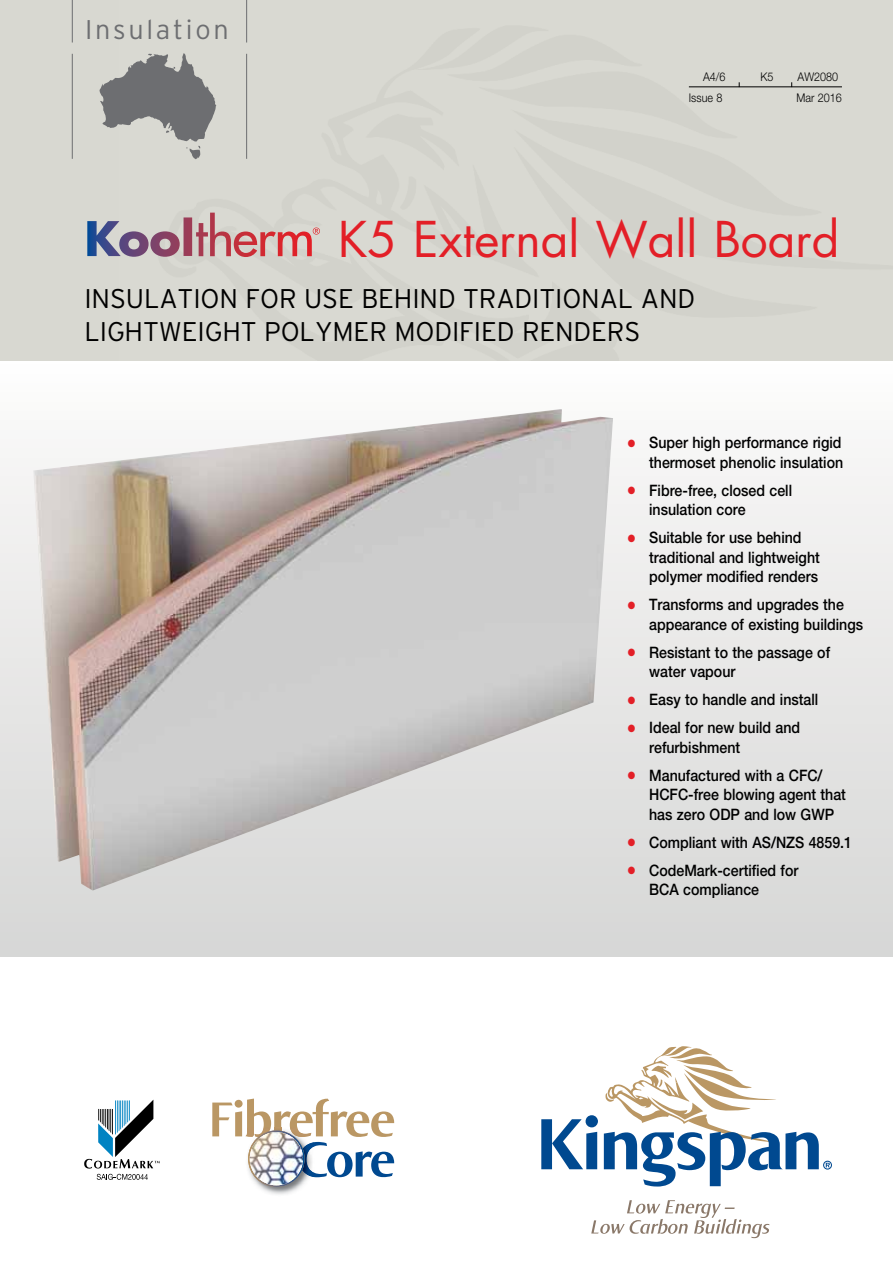
<style>
.page{position:relative;width:893px;height:1263px;background:#fff}
.page>*{position:absolute;margin:0;border:0;box-sizing:border-box;transform-origin:0 0}
.t1{font:48px "Futura";color:#e31f27}
.t2{font:300 27px/33px "Interstate";letter-spacing:-.005em;color:#000}
.t3{font:300 27px "Interstate";letter-spacing:.1em;color:#6d6e71}
.t4{font:500 15.75px/19.5px "Helvetica Neue";color:#000;scale:.9 1}
.t5{font:300 12px "Helvetica Neue";color:#000;scale:.9 1}
.s1{color:#e31f27}
</style>
<div class="page">
<div style="left:0;top:0;width:893px;height:361px;background:#d8d8d1"></div>
<div style="left:0;top:361px;width:893px;height:596px;background:linear-gradient(to bottom,#fcfcfb,#d6d6d5)"></div>
<hr style="left:689px;top:87px;width:153px;height:1px;background:#000">
<hr style="left:72px;top:0;width:1px;height:43px;background:#6d6e71">
<hr style="left:246px;top:0;width:1px;height:43px;background:#6d6e71">
<svg style="left:591px;top:1200px;width:178px;height:38px"></svg>
<div style="left:586px;top:1115px;width:12px;height:12px;background:#004990;border-radius:50%"></div>
<svg style="left:541px;top:1119px;width:56px;height:50px"></svg>
<svg style="left:604px;top:1046px;width:228px;height:140px"></svg>
<hr style="left:72px;top:54px;width:1px;height:105px;background:#6d6e71">
<hr style="left:246px;top:54px;width:1px;height:105px;background:#6d6e71">
<svg style="left:99px;top:53px;width:117px;height:106px"></svg>
<img style="left:33px;top:409px;width:580px;height:481px">
<svg style="left:87px;top:213px;width:233px;height:44px"></svg>
<svg style="left:84px;top:1099px;width:76px;height:69px"></svg>
<svg style="left:97px;top:1174px;width:51px;height:6px"></svg>
<img style="left:259px;top:1187px;width:41px;height:8px">
<svg style="left:212px;top:1098px;width:182px;height:89px"></svg>
<img style="left:250px;top:1132px;width:53px;height:53px">
<h2 class="t3" style="left:85px;top:14px;width:145px">Insulation</h2>
<p class="t5" style="left:703px;top:69px;width:26px">A4/6</p>
<p class="t5" style="left:760px;top:69px;width:16px">K5</p>
<p class="t5" style="left:798px;top:69px;width:47px">AW2080</p>
<p class="t5" style="left:689px;top:90px;width:39px">Issue 8</p>
<p class="t5" style="left:797px;top:90px;width:52px">Mar 2016</p>
<h1 class="t1" style="left:338px;top:206px;width:503px">K5 External Wall Board</h1>
<h2 class="t2" style="left:84px;top:282px;width:612px">INSULATION FOR USE BEHIND TRADITIONAL AND<br>LIGHTWEIGHT POLYMER MODIFIED RENDERS</h2>
<p class="t4" style="left:628px;top:433px;width:241px;text-align:right"><span class="s1">●</span> Super high performance rigid thermoset phenolic insulation</p>
<p class="t4" style="left:649px;top:480px;width:160px;text-indent:-21px"><span class="s1">●</span> Fibre-free, closed cell insulation core</p>
<p class="t4" style="left:649px;top:528px;width:191px;text-indent:-21px"><span class="s1">●</span> Suitable for use behind traditional and lightweight polymer modified renders</p>
<p class="t4" style="left:649px;top:595px;width:239px;text-indent:-21px"><span class="s1">●</span> Transforms and upgrades the appearance of existing buildings</p>
<p class="t4" style="left:649px;top:642px;width:203px;text-indent:-21px"><span class="s1">●</span> Resistant to the passage of water vapour</p>
<p class="t4" style="left:628px;top:690px;width:213px"><span class="s1">●</span> Easy to handle and install</p>
<p class="t4" style="left:649px;top:718px;width:169px;text-indent:-21px"><span class="s1">●</span> Ideal for new build and refurbishment</p>
<p class="t4" style="left:649px;top:765px;width:220px;text-indent:-21px"><span class="s1">●</span> Manufactured with a CFC/<br>HCFC-free blowing agent that has zero ODP and low GWP</p>
<p class="t4" style="left:628px;top:832px;width:250px"><span class="s1">●</span> Compliant with AS/NZS 4859.1</p>
<p class="t4" style="left:649px;top:860px;width:167px;text-indent:-21px"><span class="s1">●</span> CodeMark-certified for<br>BCA compliance</p>
</div>
